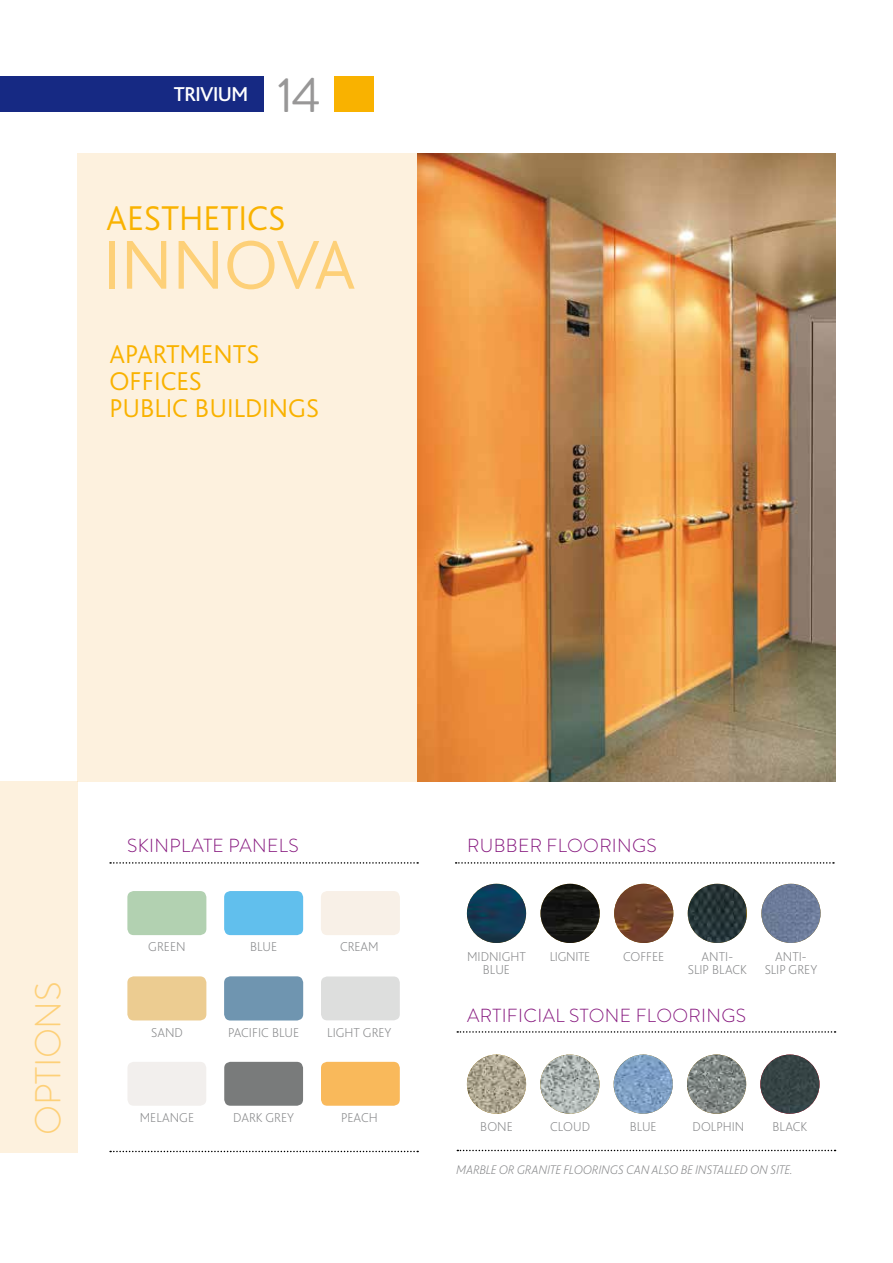
<style>
.page{position:relative;width:893px;height:1263px;background:#fff}
.page>*{position:absolute;margin:0;border:0;box-sizing:border-box;transform-origin:0 0}
.t1{font:300 72.3px "Bliss";color:#fdd078}
.t2{font:49.5px "Brandon Grotesque";color:#989797}
.t3{font:300 36px "Bliss";color:#f9b200}
.t4{font:300 36px "Brandon Grotesque";letter-spacing:-.01em;color:#fdd078}
.t5{font:300 27px/27px "Bliss";color:#f9b200}
.t6{font:500 21px "Bliss";letter-spacing:-.025em;color:#fff}
.t7{font:300 18.9px "Brandon Grotesque";letter-spacing:.02em;color:#86177e}
.t8{font:200 13.5px/13.5px "Bliss";color:#87888a;text-align:center}
.t9{font:200 13.5px "Bliss";letter-spacing:-.025em;color:#87888a}
.t10{font:italic 200 13.05px "Bliss";color:#87888a}
.s1{font-size:13.5px}
</style>
<div class="page">
<div style="left:334px;top:77px;width:40px;height:35px;background:#f9b200"></div>
<div style="left:0;top:77px;width:264px;height:35px;background:#162983"></div>
<div style="left:77px;top:153px;width:341px;height:629px;background:#fdf1de"></div>
<img style="left:418px;top:153px;width:417px;height:629px">
<div style="left:0;top:781px;width:77px;height:371px;background:#fdf1de"></div>
<div style="left:126px;top:890px;width:82px;height:46px;background:#b2d1b1;border-radius:8px"></div>
<div style="left:125px;top:888px;width:84px;height:50px;border:3px solid #fff;border-radius:8px"></div>
<div style="left:126px;top:975px;width:82px;height:47px;background:#eccc91;border-radius:8px"></div>
<div style="left:125px;top:974px;width:84px;height:49px;border:3px solid #fff;border-radius:8px"></div>
<div style="left:126px;top:1060px;width:82px;height:47px;background:#f2efed;border-radius:8px"></div>
<div style="left:125px;top:1059px;width:84px;height:49px;border:3px solid #fff;border-radius:8px"></div>
<div style="left:223px;top:890px;width:81px;height:46px;background:#61bfed;border-radius:8px"></div>
<div style="left:222px;top:888px;width:84px;height:50px;border:3px solid #fff;border-radius:8px"></div>
<div style="left:223px;top:975px;width:81px;height:47px;background:#6f95b0;border-radius:8px"></div>
<div style="left:222px;top:974px;width:84px;height:49px;border:2px solid #fff;border-radius:8px"></div>
<div style="left:223px;top:1060px;width:81px;height:47px;background:#797b7b;border-radius:8px"></div>
<div style="left:222px;top:1059px;width:84px;height:49px;border:3px solid #fff;border-radius:8px"></div>
<div style="left:320px;top:890px;width:81px;height:46px;background:#f8f0e7;border-radius:8px"></div>
<div style="left:318px;top:888px;width:84px;height:50px;border:3px solid #fff;border-radius:8px"></div>
<div style="left:320px;top:975px;width:81px;height:47px;background:#dddedd;border-radius:8px"></div>
<div style="left:318px;top:974px;width:84px;height:49px;border:3px solid #fff;border-radius:8px"></div>
<div style="left:320px;top:1060px;width:81px;height:47px;background:#f9b95b;border-radius:8px"></div>
<div style="left:318px;top:1059px;width:84px;height:49px;border:3px solid #fff;border-radius:8px"></div>
<svg style="left:110px;top:1151px;width:308px;height:1px"></svg>
<img style="left:467px;top:884px;width:59px;height:59px;border-radius:30px">
<img style="left:761px;top:884px;width:59px;height:59px;border-radius:30px">
<img style="left:540px;top:884px;width:60px;height:59px;border-radius:30px">
<img style="left:688px;top:884px;width:58px;height:59px">
<img style="left:614px;top:884px;width:59px;height:59px;border-radius:30px">
<svg style="left:457px;top:1031px;width:378px;height:2px"></svg>
<img style="left:467px;top:1054px;width:59px;height:60px;border-radius:30px">
<img style="left:760px;top:1054px;width:59px;height:60px;border-radius:30px">
<img style="left:540px;top:1054px;width:59px;height:60px;border-radius:30px">
<img style="left:687px;top:1054px;width:59px;height:60px;border-radius:30px">
<img style="left:614px;top:1054px;width:59px;height:60px;border-radius:30px">
<svg style="left:457px;top:1150px;width:378px;height:1px"></svg>
<svg style="left:110px;top:862px;width:308px;height:2px"></svg>
<svg style="left:456px;top:862px;width:378px;height:2px"></svg>
<h3 class="t6" style="left:174px;top:83px;width:76px">TRIVIUM</h3>
<h2 class="t2" style="left:277px;top:61px;width:45px">14</h2>
<h3 class="t3" style="left:106px;top:199px;width:180px">AESTHETICS</h3>
<h1 class="t1" style="left:103px;top:227px;width:254px">INNOVA</h1>
<h3 class="t5" style="left:109px;top:341px;width:211px">APARTMENTS<br>OFFICES<br>PUBLIC BUILDINGS</h3>
<h3 class="t4" style="left:23px;top:1135px;width:155px;rotate:-90deg">OPTIONS</h3>
<h3 class="t7" style="left:127px;top:833px;width:173px">SKINPLATE PANELS</h3>
<h3 class="t7" style="left:467px;top:833px;width:191px">RUBBER FLOORINGS</h3>
<p class="t8" style="left:148px;top:940px;width:39px">GREEN</p>
<p class="t8" style="left:250px;top:940px;width:29px">BLUE</p>
<p class="t8" style="left:340px;top:940px;width:40px">CREAM</p>
<p class="t8" style="left:467px;top:950px;width:60px">MIDNIGHT<br>BLUE</p>
<p class="t8" style="left:765px;top:950px;width:54px">ANTI-<br>SLIP GREY</p>
<p class="t9" style="left:550px;top:949px;width:42px">LIGNITE</p>
<p class="t8" style="left:688px;top:950px;width:61px">ANTI-<br>SLIP BLACK</p>
<p class="t8" style="left:623px;top:950px;width:43px">COFFEE</p>
<h3 class="t7" style="left:467px;top:1003px;width:281px">ARTIFICIAL STONE FLOORINGS</h3>
<p class="t8" style="left:151px;top:1026px;width:33px">SAND</p>
<p class="t8" style="left:228px;top:1026px;width:73px">PACIFIC BLUE</p>
<p class="t8" style="left:327px;top:1026px;width:66px">LIGHT GREY</p>
<p class="t8" style="left:140px;top:1111px;width:56px">MELANGE</p>
<p class="t8" style="left:233px;top:1111px;width:62px">DARK GREY</p>
<p class="t8" style="left:341px;top:1111px;width:38px">PEACH</p>
<p class="t8" style="left:480px;top:1120px;width:34px">BONE</p>
<p class="t8" style="left:550px;top:1120px;width:41px">CLOUD</p>
<p class="t8" style="left:630px;top:1120px;width:29px">BLUE</p>
<p class="t8" style="left:693px;top:1120px;width:53px">DOLPHIN</p>
<p class="t8" style="left:773px;top:1120px;width:36px">BLACK</p>
<p class="t10" style="left:456px;top:1163px;width:338px">MARBLE OR GRANITE FLOORINGS CAN ALSO BE INSTALLED ON SITE<span class="s1">.</span></p>
</div>
